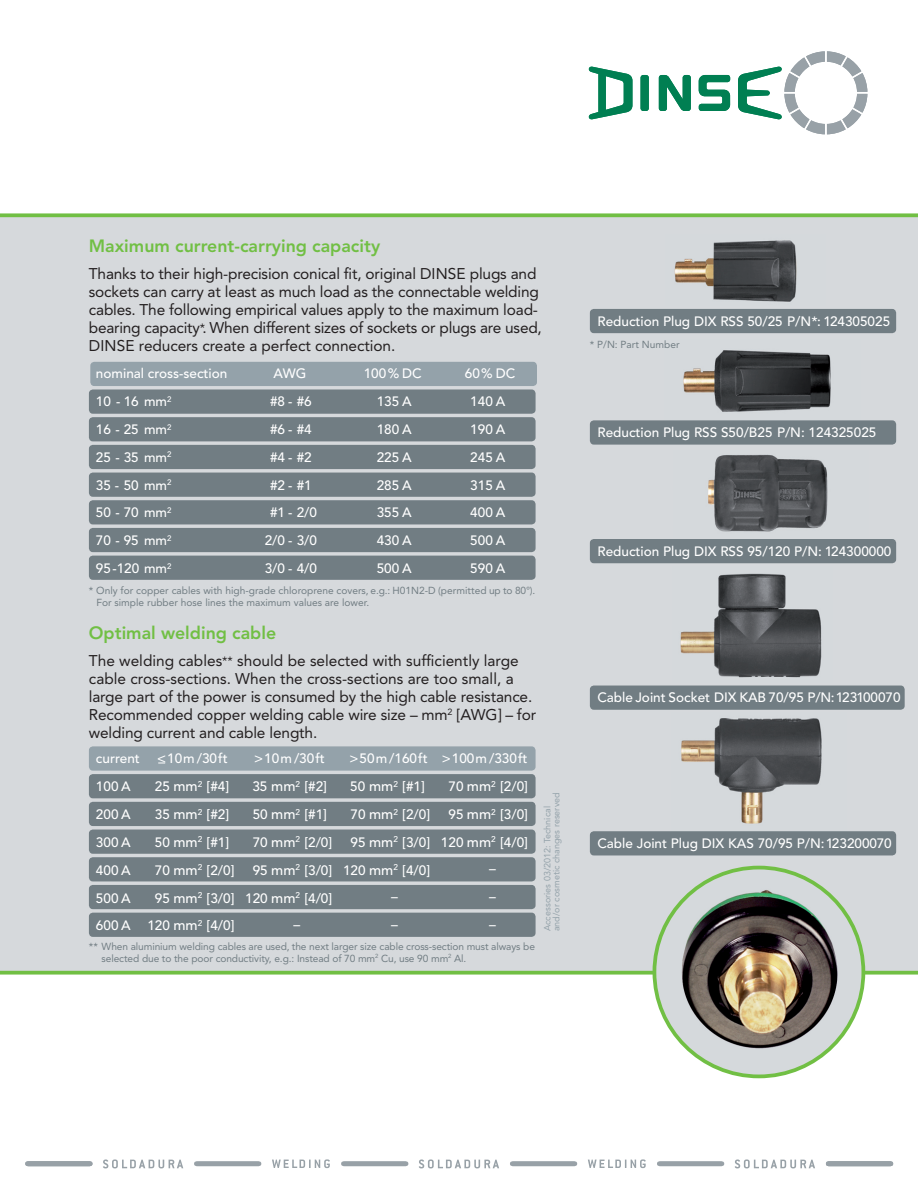
<style>
.page{position:relative;width:918px;height:1188px;background:#fff}
.page>*{position:absolute;margin:0;border:0;box-sizing:border-box;transform-origin:0 0}
.t1{font:800 17.7px "Avenir";color:#71bf44}
.t2{font:15.45px/18px "Avenir";letter-spacing:-.01em;color:#231f20}
.t3{font:500 13.5px "Avenir";color:#fff}
.t4{font:10.2px/12px "Avenir";letter-spacing:-.01em;color:#717d83}
.t5{font:9px/9px "Avenir";color:#94a2aa}
.s1{font-size:12px}
.s2{font-size:14.25px}
</style>
<div class="page">
<svg style="left:272px;top:1159px;width:58px;height:9px"></svg>
<svg style="left:103px;top:1159px;width:80px;height:9px"></svg>
<svg style="left:588px;top:1159px;width:58px;height:9px"></svg>
<svg style="left:419px;top:1159px;width:80px;height:9px"></svg>
<svg style="left:25px;top:1161px;width:67px;height:5px"></svg>
<svg style="left:734px;top:1159px;width:81px;height:9px"></svg>
<svg style="left:826px;top:1161px;width:67px;height:5px"></svg>
<svg style="left:341px;top:1161px;width:67px;height:5px"></svg>
<svg style="left:194px;top:1161px;width:67px;height:5px"></svg>
<svg style="left:510px;top:1161px;width:67px;height:5px"></svg>
<svg style="left:657px;top:1161px;width:67px;height:5px"></svg>
<div style="left:0;top:216px;width:918px;height:757px;background:#d6d9dc"></div>
<svg style="left:0;top:971px;width:918px;height:4px;background:#80c558"></svg>
<svg style="left:0;top:213px;width:918px;height:4px;background:#80c658"></svg>
<img style="left:654px;top:868px;width:209px;height:208px;border-radius:104px">
<img style="left:681px;top:718px;width:141px;height:106px">
<div style="left:590px;top:686px;width:314px;height:24px;background:#717d83;border-radius:4px"></div>
<div style="left:590px;top:539px;width:306px;height:24px;background:#717d83;border-radius:4px"></div>
<div style="left:590px;top:831px;width:306px;height:24px;background:#717d83;border-radius:4px"></div>
<img style="left:674px;top:240px;width:123px;height:62px">
<img style="left:708px;top:454px;width:120px;height:78px">
<img style="left:680px;top:573px;width:142px;height:105px">
<img style="left:683px;top:350px;width:148px;height:62px">
<div style="left:590px;top:309px;width:306px;height:24px;background:#717d83;border-radius:4px"></div>
<div style="left:590px;top:420px;width:306px;height:25px;background:#717d83;border-radius:4px"></div>
<div style="left:89px;top:389px;width:446px;height:25px;background:#717d83;border-radius:4px"></div>
<div style="left:89px;top:417px;width:446px;height:24px;background:#717d83;border-radius:4px"></div>
<div style="left:89px;top:500px;width:446px;height:24px;background:#717d83;border-radius:4px"></div>
<div style="left:89px;top:445px;width:446px;height:24px;background:#717d83;border-radius:4px"></div>
<div style="left:89px;top:528px;width:446px;height:24px;background:#717d83;border-radius:4px"></div>
<div style="left:89px;top:556px;width:446px;height:24px;background:#717d83;border-radius:4px"></div>
<div style="left:89px;top:473px;width:446px;height:24px;background:#717d83;border-radius:4px"></div>
<div style="left:90px;top:362px;width:447px;height:24px;background:#94a2aa;border-radius:4px"></div>
<div style="left:89px;top:746px;width:446px;height:25px;background:#94a2aa;border-radius:4px"></div>
<div style="left:89px;top:774px;width:446px;height:24px;background:#717d83;border-radius:4px"></div>
<div style="left:89px;top:857px;width:446px;height:24px;background:#717d83;border-radius:4px"></div>
<div style="left:89px;top:802px;width:446px;height:24px;background:#717d83;border-radius:4px"></div>
<div style="left:89px;top:885px;width:446px;height:24px;background:#717d83;border-radius:4px"></div>
<div style="left:89px;top:913px;width:446px;height:24px;background:#717d83;border-radius:4px"></div>
<div style="left:89px;top:830px;width:446px;height:24px;background:#717d83;border-radius:4px"></div>
<svg style="left:588px;top:66px;width:44px;height:54px"></svg>
<svg style="left:640px;top:75px;width:9px;height:36px"></svg>
<svg style="left:659px;top:75px;width:32px;height:36px"></svg>
<svg style="left:698px;top:75px;width:32px;height:36px"></svg>
<svg style="left:738px;top:51px;width:129px;height:83px"></svg>
<h1 class="t1" style="left:89px;top:235px;width:293px">Maximum current-carrying capacity</h1>
<p class="t2" style="left:89px;top:265px;width:454px">Thanks to their high-precision conical fit, original DINSE plugs and sockets can carry at least as much load as the connectable welding cables. The following empirical values apply to the maximum load&shy;bearing capacity<span class="s1">*</span>. When different sizes of sockets or plugs are used, DINSE reducers create a perfect connection.</p>
<p class="t3" style="left:96px;top:366px;width:133px">nominal cross-section</p>
<p class="t3" style="left:273px;top:366px;width:34px">AWG</p>
<p class="t3" style="left:364px;top:366px;width:60px">100% DC</p>
<p class="t3" style="left:465px;top:366px;width:52px">60% DC</p>
<p class="t3" style="left:96px;top:394px;width:77px">10 - 16 mm<sup>2</sup></p>
<p class="t3" style="left:270px;top:394px;width:43px">#8 - #6</p>
<p class="t3" style="left:377px;top:394px;width:37px">135 A</p>
<p class="t3" style="left:470px;top:394px;width:37px">140 A</p>
<p class="t3" style="left:96px;top:422px;width:77px">16 - 25 mm<sup>2</sup></p>
<p class="t3" style="left:270px;top:422px;width:43px">#6 - #4</p>
<p class="t3" style="left:377px;top:422px;width:37px">180 A</p>
<p class="t3" style="left:470px;top:422px;width:37px">190 A</p>
<p class="t3" style="left:96px;top:449px;width:77px">25 - 35 mm<sup>2</sup></p>
<p class="t3" style="left:270px;top:449px;width:43px">#4 - #2</p>
<p class="t3" style="left:377px;top:449px;width:37px">225 A</p>
<p class="t3" style="left:470px;top:449px;width:37px">245 A</p>
<p class="t3" style="left:96px;top:477px;width:77px">35 - 50 mm<sup>2</sup></p>
<p class="t3" style="left:270px;top:477px;width:43px">#2 - #1</p>
<p class="t3" style="left:377px;top:477px;width:37px">285 A</p>
<p class="t3" style="left:470px;top:477px;width:37px">315 A</p>
<p class="t3" style="left:96px;top:505px;width:77px">50 - 70 mm<sup>2</sup></p>
<p class="t3" style="left:270px;top:505px;width:49px">#1 - 2/0</p>
<p class="t3" style="left:377px;top:505px;width:37px">355 A</p>
<p class="t3" style="left:470px;top:505px;width:37px">400 A</p>
<p class="t3" style="left:96px;top:533px;width:77px">70 - 95 mm<sup>2</sup></p>
<p class="t3" style="left:265px;top:533px;width:54px">2/0 - 3/0</p>
<p class="t3" style="left:377px;top:533px;width:37px">430 A</p>
<p class="t3" style="left:470px;top:533px;width:37px">500 A</p>
<p class="t3" style="left:96px;top:561px;width:77px">95-120 mm<sup>2</sup></p>
<p class="t3" style="left:265px;top:561px;width:54px">3/0 - 4/0</p>
<p class="t3" style="left:377px;top:561px;width:37px">500 A</p>
<p class="t3" style="left:470px;top:561px;width:37px">590 A</p>
<p class="t4" style="left:96px;top:585px;width:440px;text-indent:-7px">* Only for copper cables with high-grade chloroprene covers, e.g.: H01N2-D (permitted up to 80°).<br>For simple rubber hose lines the maximum values are lower.</p>
<h1 class="t1" style="left:89px;top:622px;width:189px">Optimal welding cable</h1>
<p class="t2" style="left:89px;top:652px;width:449px">The welding cables<span class="s1">**</span> should be selected with sufficiently large cable cross-sections. When the cross-sections are too small, a large part of the power is consumed by the high cable resistance.<br>Recommended copper welding cable wire size – mm<sup>2</sup> [AWG] – for welding current and cable length.</p>
<p class="t3" style="left:96px;top:750px;width:45px">current</p>
<p class="t3" style="left:157px;top:750px;width:72px">&lt; 10 m /30 ft</p>
<p class="t3" style="left:254px;top:750px;width:72px">&gt; 10 m /30 ft</p>
<p class="t3" style="left:349px;top:750px;width:179px">&gt; 50 m /160 ft &gt; 100 m /330 ft</p>
<p class="t3" style="left:96px;top:779px;width:36px">100 A</p>
<p class="t3" style="left:155px;top:779px;width:76px">25 <span class="s2">mm</span><sup>2</sup> [#4]</p>
<p class="t3" style="left:252px;top:779px;width:76px">35 <span class="s2">mm</span><sup>2</sup> [#2]</p>
<p class="t3" style="left:350px;top:779px;width:76px">50 <span class="s2">mm</span><sup>2</sup> [#1]</p>
<p class="t3" style="left:448px;top:779px;width:81px">70 <span class="s2">mm</span><sup>2</sup> [2/0]</p>
<p class="t3" style="left:96px;top:807px;width:36px">200 A</p>
<p class="t3" style="left:155px;top:807px;width:76px">35 <span class="s2">mm</span><sup>2</sup> [#2]</p>
<p class="t3" style="left:253px;top:807px;width:76px">50 <span class="s2">mm</span><sup>2</sup> [#1]</p>
<p class="t3" style="left:350px;top:807px;width:81px">70 <span class="s2">mm</span><sup>2</sup> [2/0]</p>
<p class="t3" style="left:448px;top:807px;width:81px">95 <span class="s2">mm</span><sup>2</sup> [3/0]</p>
<p class="t3" style="left:96px;top:835px;width:36px">300 A</p>
<p class="t3" style="left:155px;top:835px;width:76px">50 <span class="s2">mm</span><sup>2</sup> [#1]</p>
<p class="t3" style="left:253px;top:835px;width:81px">70 <span class="s2">mm</span><sup>2</sup> [2/0]</p>
<p class="t3" style="left:350px;top:835px;width:179px">95 <span class="s2">mm</span><sup>2</sup> [3/0] 120 <span class="s2">mm</span><sup>2</sup> [4/0]</p>
<p class="t3" style="left:96px;top:862px;width:36px">400 A</p>
<p class="t3" style="left:155px;top:862px;width:81px">70 <span class="s2">mm</span><sup>2</sup> [2/0]</p>
<p class="t3" style="left:253px;top:862px;width:179px">95 <span class="s2">mm</span><sup>2</sup> [3/0] 120 <span class="s2">mm</span><sup>2</sup> [4/0]</p>
<p class="t3" style="left:489px;top:861px;width:8px">–</p>
<p class="t3" style="left:96px;top:890px;width:36px">500 A</p>
<p class="t3" style="left:155px;top:890px;width:179px">95 <span class="s2">mm</span><sup>2</sup> [3/0] 120 <span class="s2">mm</span><sup>2</sup> [4/0]</p>
<p class="t3" style="left:391px;top:889px;width:8px">–</p>
<p class="t3" style="left:489px;top:889px;width:8px">–</p>
<p class="t3" style="left:96px;top:918px;width:140px">600 A 120 <span class="s2">mm</span><sup>2</sup> [4/0]</p>
<p class="t3" style="left:293px;top:917px;width:8px">–</p>
<p class="t3" style="left:391px;top:917px;width:8px">–</p>
<p class="t3" style="left:489px;top:917px;width:8px">–</p>
<p class="t4" style="left:102px;top:940px;width:435px;text-indent:-13px">** When aluminium welding cables are used, the next larger size cable cross-section must always be selected due to the poor conductivity, e.g.: Instead of 70 mm<sup>2</sup> Cu, use 90 mm<sup>2</sup> Al.</p>
<p class="t5" style="left:543px;top:931px;width:140px;rotate:-90deg">Accessories 03/2012: Technical and/or cosmetic changes reserved</p>
<p class="t3" style="left:597px;top:313px;width:294px">Reduction Plug DIX RSS 50/25 P/N*: 124305025</p>
<p class="t4" style="left:590px;top:339px;width:91px">* P/N: Part Number</p>
<p class="t3" style="left:597px;top:425px;width:280px">Reduction Plug RSS S50/B25 P/N: 124325025</p>
<p class="t3" style="left:597px;top:543px;width:295px">Reduction Plug DIX RSS 95/120 P/N: 124300000</p>
<p class="t3" style="left:597px;top:690px;width:305px">Cable Joint Socket DIX KAB 70/95 P/N: 123100070</p>
<p class="t3" style="left:597px;top:836px;width:295px">Cable Joint Plug DIX KAS 70/95 P/N: 123200070</p>
</div>
